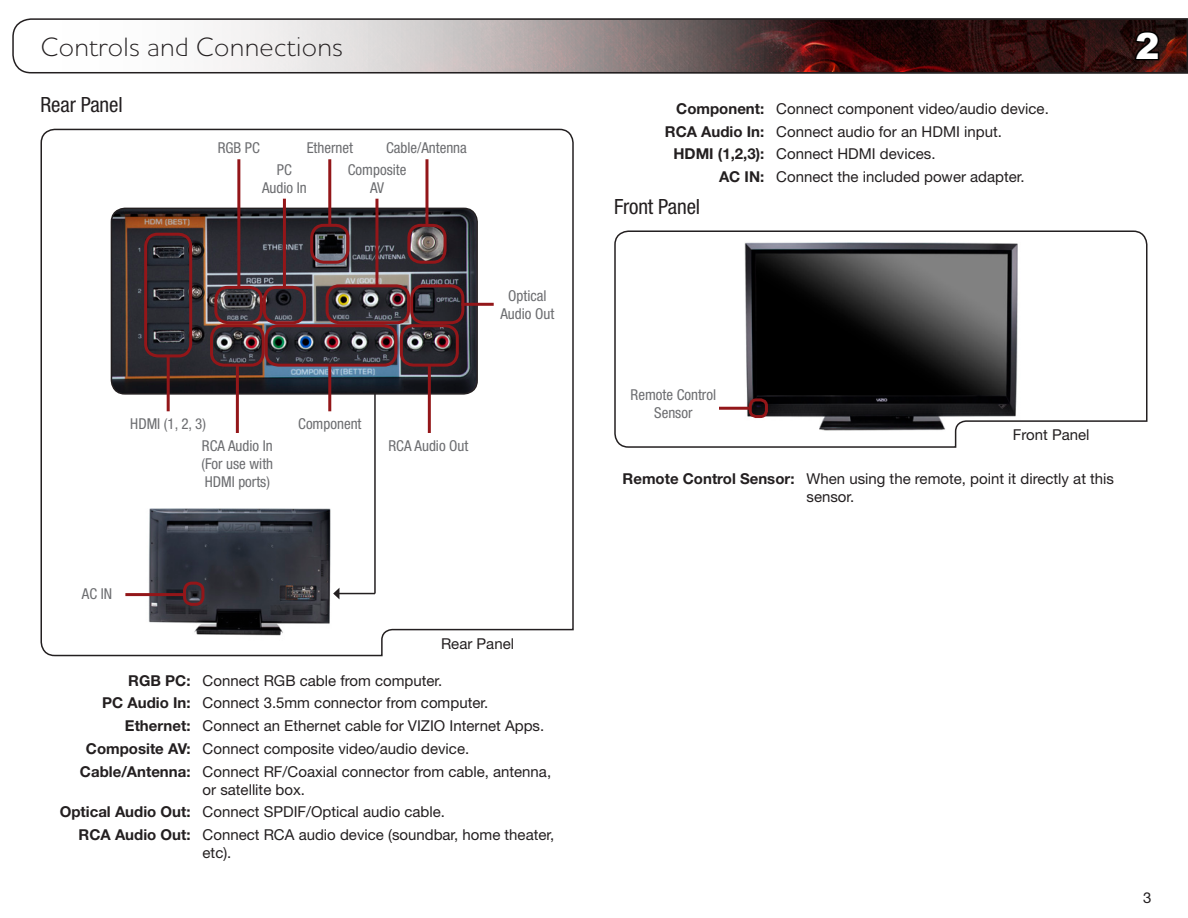
<style>
.page{position:relative;width:1188px;height:918px;background:#fff}
.page>*{position:absolute;margin:0;border:0;box-sizing:border-box;transform-origin:0 0}
.t1{font:900 36px "Arial";color:#fff}
.t2{font:300 27px "Houschka Pro";letter-spacing:.01em;color:#231f20}
.t3{font:condensed 21px "Helvetica Neue LT Std";letter-spacing:-.005em;color:#231f20}
.t4{font:15px/18px "Helvetica Neue LT Std";color:#231f20}
.t5{font:condensed 15px/18px "Helvetica Neue LT Std";color:#6c6d70;text-align:center}
.s1{font-weight:700}
</style>
<div class="page">
<svg style="left:12px;top:18px;width:1176px;height:56px"></svg>
<svg style="left:614px;top:230px;width:534px;height:218px"></svg>
<div style="left:749px;top:398px;width:19px;height:20px;border:3px solid #931619;border-radius:6px"></div>
<hr style="left:719px;top:407px;width:32px;height:3px;background:#931619">
<svg style="left:40px;top:128px;width:534px;height:529px"></svg>
<img style="left:111px;top:208px;width:366px;height:186px">
<div style="left:111px;top:208px;width:367px;height:187px;border:2px solid #231f20;border-radius:14px"></div>
<hr style="left:375px;top:199px;width:3px;height:87px;background:#931619">
<div style="left:326px;top:284px;width:84px;height:40px;border:3px solid #931619;border-radius:12px"></div>
<div style="left:265px;top:324px;width:132px;height:43px;border:3px solid #931619;border-radius:12px"></div>
<hr style="left:328px;top:365px;width:3px;height:46px;background:#931619">
<div style="left:214px;top:286px;width:49px;height:38px;border:3px solid #931619;border-radius:12px"></div>
<div style="left:407px;top:224px;width:40px;height:40px;border:3px solid #931619;border-radius:12px"></div>
<div style="left:310px;top:224px;width:39px;height:40px;border:3px solid #931619;border-radius:12px"></div>
<div style="left:400px;top:324px;width:59px;height:43px;border:3px solid #931619;border-radius:12px"></div>
<div style="left:210px;top:324px;width:55px;height:43px;border:3px solid #931619;border-radius:12px"></div>
<div style="left:144px;top:233px;width:48px;height:124px;border:3px solid #931619;border-radius:12px"></div>
<div style="left:410px;top:284px;width:54px;height:40px;border:3px solid #931619;border-radius:12px"></div>
<hr style="left:428px;top:365px;width:3px;height:68px;background:#931619">
<hr style="left:236px;top:365px;width:3px;height:68px;background:#931619">
<hr style="left:237px;top:159px;width:3px;height:127px;background:#931619">
<hr style="left:461px;top:303px;width:33px;height:3px;background:#931619">
<hr style="left:167px;top:356px;width:3px;height:55px;background:#931619">
<hr style="left:328px;top:159px;width:3px;height:67px;background:#931619">
<hr style="left:425px;top:159px;width:3px;height:67px;background:#931619">
<div style="left:263px;top:286px;width:43px;height:38px;border:3px solid #931619;border-radius:12px"></div>
<hr style="left:283px;top:199px;width:3px;height:87px;background:#931619">
<hr style="left:339px;top:593px;width:36px;height:1px;background:#231f20">
<svg style="left:333px;top:588px;width:6px;height:11px"></svg>
<hr style="left:374px;top:392px;width:2px;height:202px;background:#231f20">
<hr style="left:125px;top:593px;width:60px;height:3px;background:#931619">
<div style="left:183px;top:582px;width:21px;height:24px;border:3px solid #931619;border-radius:7px"></div>
<h2 class="t2" style="left:41px;top:30px;width:304px">Controls and Connections</h2>
<h3 class="t3" style="left:40px;top:93px;width:84px">Rear Panel</h3>
<p class="t5" style="left:218px;top:139px;width:44px">RGB PC</p>
<p class="t5" style="left:307px;top:139px;width:48px">Ethernet</p>
<p class="t5" style="left:386px;top:139px;width:82px">Cable/Antenna</p>
<p class="t5" style="left:262px;top:161px;width:46px">PC<br>Audio In</p>
<p class="t5" style="left:348px;top:161px;width:60px">Composite<br>AV</p>
<p class="t5" style="left:500px;top:287px;width:55px">Optical<br>Audio Out</p>
<p class="t5" style="left:202px;top:413px;width:72px;line-height:21.8px;text-align:left;text-indent:-72px">HDMI (1, 2, 3)<br>RCA Audio In</p>
<p class="t5" style="left:202px;top:454px;width:73px;text-align:left">(For use with<br>HDMI ports)</p>
<p class="t5" style="left:298px;top:415px;width:65px">Component</p>
<p class="t5" style="left:388px;top:436px;width:81px">RCA Audio Out</p>
<p class="t5" style="left:82px;top:584px;width:32px">AC IN</p>
<p class="t4" style="left:441px;top:634px;width:75px">Rear Panel</p>
<p class="t4" style="left:128px;top:671px;width:316px"><span class="s1">RGB PC:</span> Connect RGB cable from computer.</p>
<p class="t4" style="left:102px;top:694px;width:388px"><span class="s1">PC Audio In:</span> Connect 3.5mm connector from computer.</p>
<p class="t4" style="left:125px;top:717px;width:421px"><span class="s1">Ethernet:</span> Connect an Ethernet cable for VIZIO Internet Apps.</p>
<p class="t4" style="left:86px;top:739px;width:385px"><span class="s1">Composite AV:</span> Connect composite video/audio device.</p>
<p class="t4" style="left:80px;top:762px;width:473px"><span class="s1">Cable/Antenna:</span> Connect RF/Coaxial connector from cable, antenna,</p>
<p class="t4" style="left:203px;top:780px;width:104px">or satellite box.</p>
<p class="t4" style="left:60px;top:803px;width:387px"><span class="s1">Optical Audio Out:</span> Connect SPDIF/Optical audio cable.</p>
<p class="t4" style="left:79px;top:825px;width:477px"><span class="s1">RCA Audio Out:</span> Connect RCA audio device (soundbar, home theater,</p>
<p class="t4" style="left:203px;top:843px;width:30px">etc).</p>
<p class="t4" style="left:676px;top:99px;width:374px"><span class="s1">Component:</span> Connect component video/audio device.</p>
<p class="t4" style="left:665px;top:122px;width:339px"><span class="s1">RCA Audio In:</span> Connect audio for an HDMI input.</p>
<p class="t4" style="left:673px;top:145px;width:264px"><span class="s1">HDMI (1,2,3):</span> Connect HDMI devices.</p>
<p class="t4" style="left:719px;top:168px;width:307px"><span class="s1">AC IN:</span> Connect the included power adapter.</p>
<h3 class="t3" style="left:614px;top:194px;width:87px">Front Panel</h3>
<h1 class="t1" style="left:1135px;top:20px;width:26px">2</h1>
<p class="t5" style="left:631px;top:385px;width:87px">Remote Control<br>Sensor</p>
<p class="t4" style="left:1013px;top:426px;width:78px">Front Panel</p>
<p class="t4" style="left:807px;top:469px;width:309px;text-indent:-184px"><span class="s1">Remote Control Sensor:</span> When using the remote, point it directly at this sensor.</p>
<p class="t4" style="left:1143px;top:889px;width:10px">3</p>
</div>
